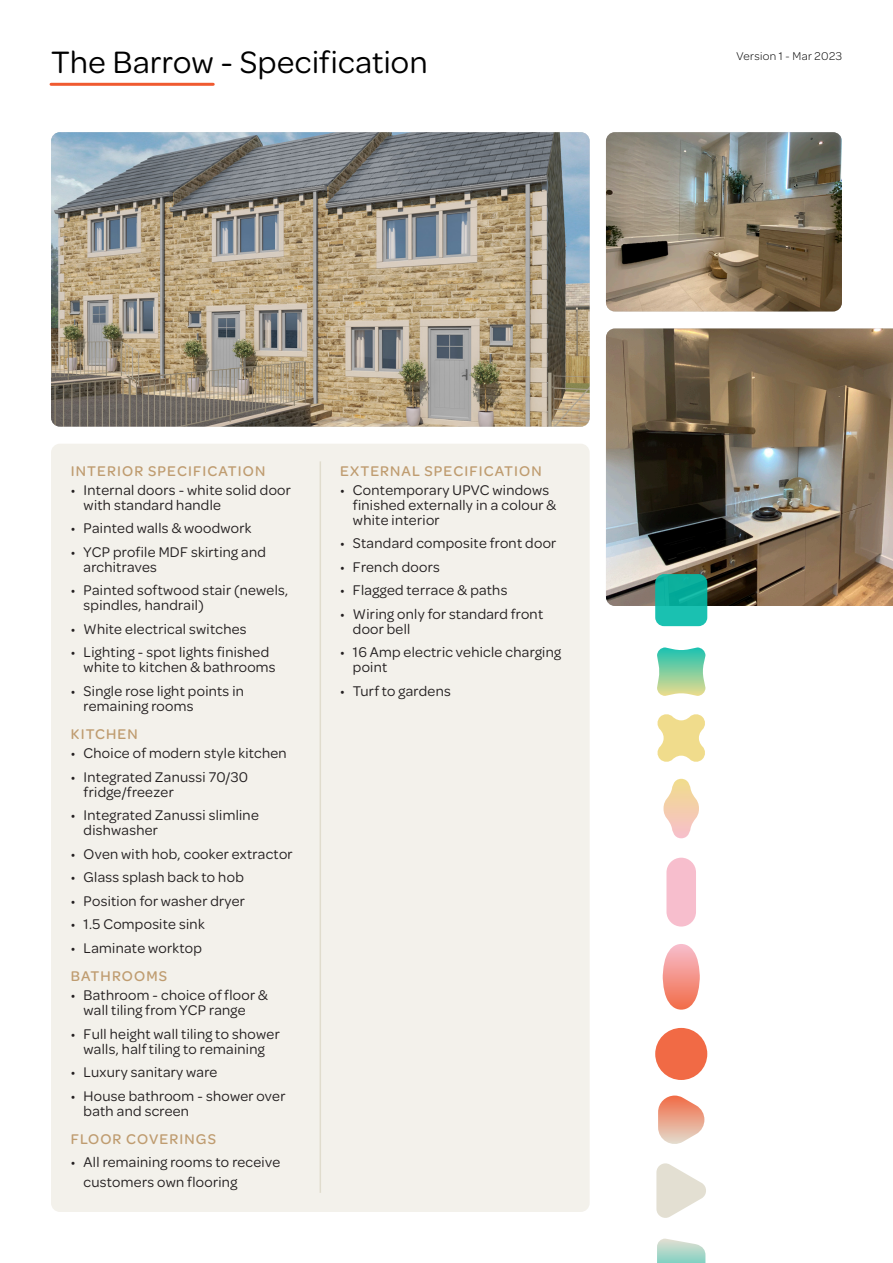
<style>
.page{position:relative;width:893px;height:1263px;background:#fff}
.page>*{position:absolute;margin:0;border:0;box-sizing:border-box;transform-origin:0 0}
.Sub_Heading_Black{font:33px "Omnes";letter-spacing:.015em;color:#000}
.t1{font:15px/15px "Omnes";letter-spacing:.02em;color:#231f20}
.All-caps_Intro_Sub_H{font:500 15px "Omnes";letter-spacing:.075em;color:#bf9c70}
.Small_text{font:300 12px "Omnes";letter-spacing:.035em;color:#000}
</style>
<div class="page">
<div style="left:51px;top:444px;width:539px;height:768px;background:#f3f1eb;border-radius:9px"></div>
<hr style="left:51px;top:83px;width:162px;height:3px;background:#f05a30">
<img style="left:51px;top:132px;width:539px;height:295px">
<img style="left:606px;top:328px;width:287px;height:278px">
<img style="left:606px;top:132px;width:236px;height:179px">
<hr style="left:320px;top:461px;width:1px;height:732px;background:#e0dccd">
<svg style="left:655px;top:574px;width:52px;height:52px;background:#10b5a4"></svg>
<svg style="left:657px;top:714px;width:48px;height:48px"></svg>
<div style="left:666px;top:858px;width:30px;height:68px;background:#f7becd;border-radius:15px"></div>
<div style="left:655px;top:1028px;width:52px;height:52px;background:#f16a45;border-radius:50%"></div>
<svg style="left:656px;top:1163px;width:50px;height:55px"></svg>
<svg style="left:663px;top:944px;width:37px;height:66px"></svg>
<svg style="left:663px;top:779px;width:36px;height:59px"></svg>
<svg style="left:657px;top:647px;width:48px;height:49px;background:#90d3a9"></svg>
<svg style="left:658px;top:1095px;width:46px;height:49px"></svg>
<svg style="left:657px;top:1238px;width:48px;height:25px"></svg>
<p class="Sub_Heading_Black" style="left:51px;top:40px;width:378px">The Barrow - Specification</p>
<p class="All-caps_Intro_Sub_H" style="left:71px;top:460px;width:196px">INTERIOR SPECIFICATION</p>
<p class="t1" style="left:84px;top:482px;width:209px;text-indent:-13px">• Internal doors - white solid door with standard handle</p>
<p class="t1" style="left:71px;top:520px;width:182px">• Painted walls &amp; woodwork</p>
<p class="t1" style="left:84px;top:544px;width:184px;text-indent:-13px">• YCP profile MDF skirting and architraves</p>
<p class="t1" style="left:84px;top:582px;width:206px;text-indent:-13px">• Painted softwood stair (newels, spindles, handrail)</p>
<p class="t1" style="left:71px;top:621px;width:177px">• White electrical switches</p>
<p class="t1" style="left:84px;top:644px;width:194px;text-indent:-13px">• Lighting - spot lights finished white to kitchen &amp; bathrooms</p>
<p class="t1" style="left:84px;top:683px;width:162px;text-indent:-13px">• Single rose light points in remaining rooms</p>
<p class="All-caps_Intro_Sub_H" style="left:71px;top:724px;width:68px">KITCHEN</p>
<p class="t1" style="left:71px;top:745px;width:217px">• Choice of modern style kitchen</p>
<p class="t1" style="left:84px;top:768px;width:166px;text-indent:-13px">• Integrated Zanussi 70/30 fridge/freezer</p>
<p class="t1" style="left:84px;top:807px;width:177px;text-indent:-13px">• Integrated Zanussi slimline dishwasher</p>
<p class="t1" style="left:71px;top:845px;width:223px">• Oven with hob, cooker extractor</p>
<p class="t1" style="left:71px;top:869px;width:174px">• Glass splash back to hob</p>
<p class="t1" style="left:71px;top:892px;width:176px">• Position for washer dryer</p>
<p class="t1" style="left:71px;top:916px;width:135px">• 1.5 Composite sink</p>
<p class="t1" style="left:71px;top:939px;width:133px">• Laminate worktop</p>
<p class="All-caps_Intro_Sub_H" style="left:71px;top:965px;width:98px">BATHROOMS</p>
<p class="t1" style="left:84px;top:987px;width:186px;text-indent:-13px">• Bathroom - choice of floor &amp; wall tiling from YCP range</p>
<p class="t1" style="left:71px;top:1025px;width:210px;text-align:center">• Full height wall tiling to shower walls, half tiling to remaining</p>
<p class="t1" style="left:71px;top:1064px;width:148px">• Luxury sanitary ware</p>
<p class="t1" style="left:84px;top:1087px;width:203px;text-indent:-13px">• House bathroom - shower over bath and screen</p>
<p class="All-caps_Intro_Sub_H" style="left:71px;top:1128px;width:147px">FLOOR COVERINGS</p>
<p class="t1" style="left:84px;top:1152px;width:198px;line-height:19.5px;text-indent:-13px">• All remaining rooms to receive customers own flooring</p>
<p class="All-caps_Intro_Sub_H" style="left:340px;top:460px;width:203px">EXTERNAL SPECIFICATION</p>
<p class="t1" style="left:353px;top:482px;width:205px;text-indent:-13px">• Contemporary UPVC windows finished externally in a colour &amp; white interior</p>
<p class="t1" style="left:340px;top:535px;width:218px">• Standard composite front door</p>
<p class="t1" style="left:340px;top:559px;width:101px">• French doors</p>
<p class="t1" style="left:340px;top:582px;width:169px">• Flagged terrace &amp; paths</p>
<p class="t1" style="left:353px;top:606px;width:192px;text-indent:-13px">• Wiring only for standard front door bell</p>
<p class="t1" style="left:353px;top:644px;width:210px;text-indent:-13px">• 16 Amp electric vehicle charging point</p>
<p class="t1" style="left:340px;top:683px;width:112px">• Turf to gardens</p>
<p class="Small_text" style="left:736px;top:48px;width:107px">Version 1 - Mar 2023</p>
</div>
